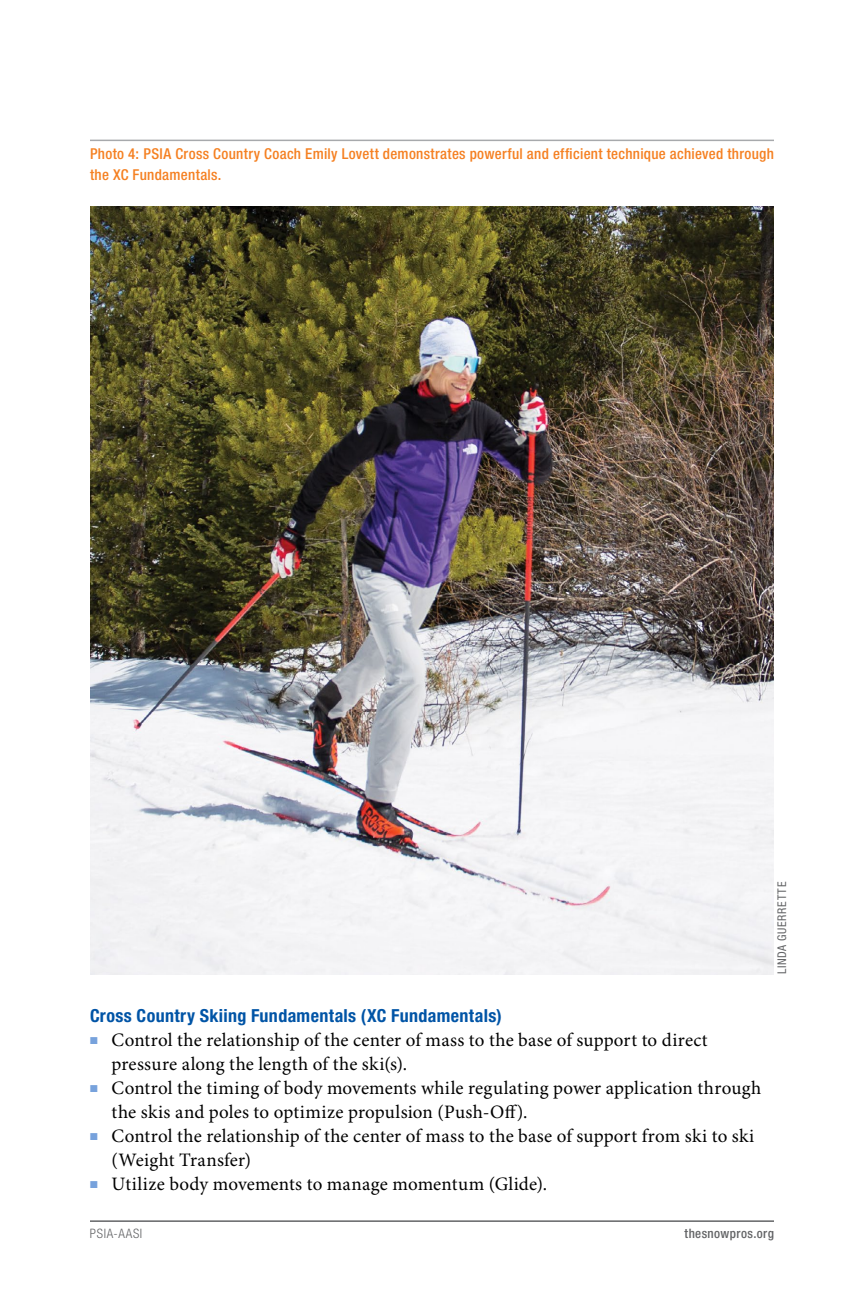
<style>
.page{position:relative;width:864px;height:1296px;background:#fff}
.page>*{position:absolute;margin:0;border:0;box-sizing:border-box;transform-origin:0 0}
.t1{font:19px/24px "Minion Pro";letter-spacing:.01em;color:#000}
.t2{font:700 condensed 18px "Helvetica Neue LT Std";letter-spacing:.02em;color:#0054a6}
.t3{font:500 condensed 15px/21px "Helvetica Neue LT Std";letter-spacing:.02em;color:#f58021}
.t4{font:500 condensed 13px "Helvetica Neue LT Std";letter-spacing:.03em;color:#636466}
.t5{font:300 condensed 13px "Helvetica Neue LT Std";letter-spacing:.05em;color:#636466}
.t6{font:condensed 12px "Helvetica Neue LT Std";letter-spacing:.065em;color:#636466}
.s1{color:#77a2dc}
</style>
<div class="page">
<hr style="left:90px;top:1220px;width:684px;height:2px;background:#636466">
<hr style="left:90px;top:140px;width:684px;height:1px;background:#a7a9ac">
<img style="left:90px;top:206px;width:684px;height:768px">
<p class="t3" style="left:90px;top:143px;width:686px">Photo 4: PSIA Cross Country Coach Emily Lovett demonstrates powerful and efficient technique achieved through the XC Fundamentals.</p>
<p class="t2" style="left:90px;top:1005px;width:413px">Cross Country Skiing Fundamentals (XC Fundamentals)</p>
<p class="t1" style="left:112px;top:1029px;width:598px;text-indent:-22px"><span class="s1">■</span> Control the relationship of the center of mass to the base of support to direct pressure along the length of the ski(s).</p>
<p class="t1" style="left:112px;top:1077px;width:651px;text-indent:-22px"><span class="s1">■</span> Control the timing of body movements while regulating power application through the skis and poles to optimize propulsion (Push-Off).</p>
<p class="t1" style="left:112px;top:1125px;width:644px;text-indent:-22px"><span class="s1">■</span> Control the relationship of the center of mass to the base of support from ski to ski (Weight Transfer)</p>
<p class="t1" style="left:90px;top:1173px;width:459px"><span class="s1">■</span> Utilize body movements to manage momentum (Glide).</p>
<p class="t6" style="left:775px;top:974px;width:94px;rotate:-90deg">LINDA GUERRETTE</p>
<p class="t5" style="left:90px;top:1226px;width:54px">PSIA-AASI</p>
<p class="t4" style="left:685px;top:1226px;width:91px">thesnowpros.org</p>
</div>
